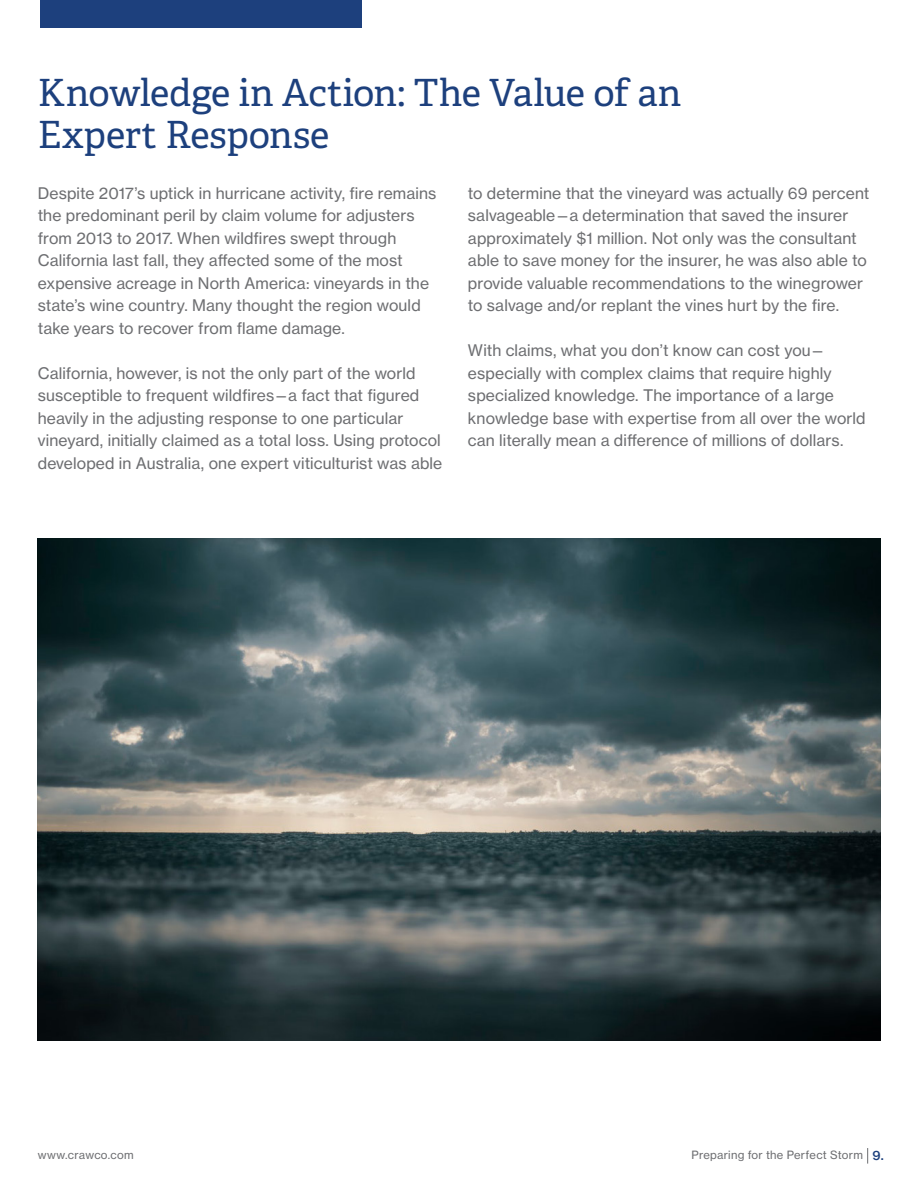
<style>
.page{position:relative;width:918px;height:1188px;background:#fff}
.page>*{position:absolute;margin:0;border:0;box-sizing:border-box;transform-origin:0 0}
.t1{font:37.5px/42px "Adelle";letter-spacing:-.005em;color:#1d407d}
.t2{font:15.75px/22.5px "N Haas Grotesk TX Std 55 Rg";letter-spacing:.01em;color:#6d6e71}
.t3{font:11.25px "N Haas Grotesk TX Std 55 Rg";letter-spacing:.025em;color:#6d6e71}
.s1{font-family:"N Haas Grotesk TX Std 65 Md";font-size:12.75px;color:#1d407d}
</style>
<div class="page">
<img style="left:38px;top:538px;width:842px;height:502px">
<svg style="left:867px;top:1148px;width:1px;height:16px"></svg>
<div style="left:40px;top:0;width:322px;height:28px;background:#1d407d"></div>
<h1 class="t1" style="left:38px;top:72px;width:645px">Knowledge in Action: The Value of an<br>Expert Response</h1>
<p class="t2" style="left:38px;top:182px;width:400px">Despite 2017’s uptick in hurricane activity, fire remains the predominant peril by claim volume for adjusters from 2013 to 2017. When wildfires swept through California last fall, they affected some of the most expensive acreage in North America: vineyards in the state’s wine country. Many thought the region would take years to recover from flame damage.</p>
<p class="t2" style="left:38px;top:362px;width:406px">California, however, is not the only part of the world susceptible to frequent wildfires—a fact that figured heavily in the adjusting response to one particular vineyard, initially claimed as a total loss. Using protocol developed in Australia, one expert viticulturist was able</p>
<p class="t2" style="left:468px;top:182px;width:403px">to determine that the vineyard was actually 69 percent salvageable—a determination that saved the insurer approximately $1 million. Not only was the consultant able to save money for the insurer, he was also able to provide valuable recommendations to the winegrower to salvage and/or replant the vines hurt by the fire.</p>
<p class="t2" style="left:468px;top:339px;width:399px">With claims, what you don’t know can cost you— especially with complex claims that require highly specialized knowledge. The importance of a large knowledge base with expertise from all over the world can literally mean a difference of millions of dollars.</p>
<p class="t3" style="left:38px;top:1148px;width:98px">www.crawco.com</p>
<p class="t3" style="left:692px;top:1148px;width:194px">Preparing for the Perfect Storm <span class="s1">9.</span></p>
</div>
